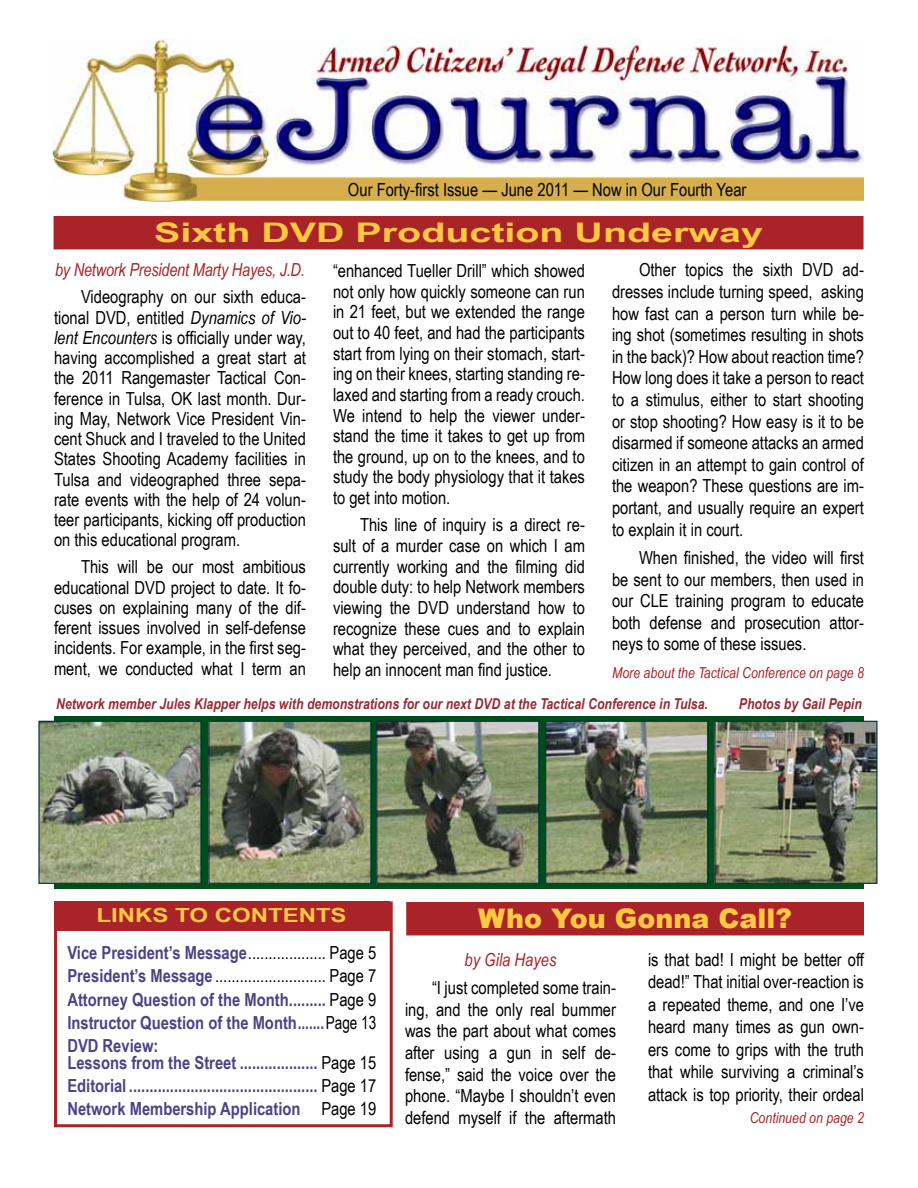
<style>
.page{position:relative;width:918px;height:1188px;background:#fff}
.page>*{position:absolute;margin:0;border:0;box-sizing:border-box;transform-origin:0 0}
.t1{font:700 27px "Arial Narrow";color:#ffc841;scale:1.78 1}
.t2{font:900 27px "Arial";color:#ffc841}
.t3{font:700 19.5px "Arial Narrow";color:#ffc841;scale:1.5 1}
.t4{font:18px/21.6px "Arial Narrow";color:#000;text-align:justify}
.t5{font:700 18px/23.2px "Arial Narrow";color:#4c4287;text-align:justify}
.t6{font:italic 18px "Arial Narrow";letter-spacing:-.01em;color:#a82428}
.t7{font:italic 700 15px "Arial Narrow";color:#962e34}
.t8{font:italic 15px "Arial Narrow";color:#a82428}
.s1{font-style:italic}
.s2{font-weight:400;color:#000}
</style>
<div class="page">
<img style="left:52px;top:39px;width:811px;height:163px">
<div style="left:54px;top:901px;width:339px;height:226px;background:#fff;border:3px solid #a82428"></div>
<div style="left:54px;top:217px;width:809px;height:32px;background:#a82428"></div>
<div style="left:54px;top:216px;width:810px;height:33px;border:1px solid #a82428"></div>
<div style="left:54px;top:901px;width:335px;height:30px;background:#a82428"></div>
<div style="left:407px;top:903px;width:456px;height:32px;background:#a82428"></div>
<div style="left:406px;top:902px;width:458px;height:33px;border:1px solid #a82428"></div>
<div style="left:54px;top:716px;width:810px;height:173px;background:#004d1c"></div>
<img style="left:40px;top:723px;width:160px;height:159px">
<div style="left:38px;top:721px;width:164px;height:163px;border:1px solid #002a3e"></div>
<img style="left:210px;top:723px;width:159px;height:159px">
<div style="left:208px;top:721px;width:163px;height:163px;border:1px solid #002a3e"></div>
<img style="left:378px;top:723px;width:159px;height:159px">
<div style="left:376px;top:721px;width:163px;height:163px;border:1px solid #002a3e"></div>
<img style="left:547px;top:723px;width:159px;height:159px">
<div style="left:545px;top:721px;width:163px;height:163px;border:1px solid #002a3e"></div>
<img style="left:716px;top:723px;width:160px;height:159px">
<div style="left:714px;top:721px;width:164px;height:163px;border:1px solid #002a3e"></div>
<p class="t4" style="left:348px;top:178px;width:400px">Our Forty-first Issue — June 2011 — Now in Our Fourth Year</p>
<h1 class="t1" style="left:154px;top:213px;width:344px">Sixth DVD Production Underway</h1>
<p class="t6" style="left:55px;top:257px;width:251px">by Network President Marty Hayes, J.D.</p>
<p class="t4" style="left:54px;top:286px;width:254px;line-height:20.2px;text-indent:27px">Videography on our sixth educa&shy;tional DVD, entitled <span class="s1">Dynamics of Vio&shy;lent Encounters</span> is officially under way, having accomplished a great start at the 2011 Rangemaster Tactical Con&shy;ference in Tulsa, OK last month. Dur&shy;ing May, Network Vice President Vin&shy;cent Shuck and I traveled to the United States Shooting Academy facilities in Tulsa and videographed three sepa&shy;rate events with the help of 24 volun&shy;teer participants, kicking off production on this educational program.</p>
<p class="t4" style="left:54px;top:556px;width:253px;line-height:20.4px;text-indent:27px">This will be our most ambitious educational DVD project to date. It fo&shy;cuses on explaining many of the dif&shy;ferent issues involved in self-defense incidents. For example, in the first seg&shy;ment, we conducted what I term an</p>
<p class="t4" style="left:333px;top:260px;width:254px;line-height:20.7px">“enhanced Tueller Drill” which showed not only how quickly someone can run in 21 feet, but we extended the range out to 40 feet, and had the participants start from lying on their stomach, start&shy;ing on their knees, starting standing re&shy;laxed and starting from a ready crouch.<br>We intend to help the viewer under&shy;stand the time it takes to get up from the ground, up on to the knees, and to study the body physiology that it takes to get into motion.</p>
<p class="t4" style="left:333px;top:514px;width:254px;line-height:20.7px;text-indent:27px">This line of inquiry is a direct re&shy;sult of a murder case on which I am currently working and the filming did double duty: to help Network members viewing the DVD understand how to recognize these cues and to explain what they perceived, and the other to help an innocent man find justice.</p>
<p class="t4" style="left:612px;top:259px;width:254px;text-indent:27px">Other topics the sixth DVD ad&shy;dresses include turning speed, asking how fast can a person turn while be&shy;ing shot (sometimes resulting in shots in the back)? How about reaction time?<br>How long does it take a person to react to a stimulus, either to start shooting or stop shooting? How easy is it to be disarmed if someone attacks an armed citizen in an attempt to gain control of the weapon? These questions are im&shy;portant, and usually require an expert to explain it in court.</p>
<p class="t4" style="left:612px;top:546px;width:253px;text-indent:27px">When finished, the video will first be sent to our members, then used in our CLE training program to educate both defense and prosecution attor&shy;neys to some of these issues.</p>
<p class="t8" style="left:612px;top:662px;width:253px">More about the Tactical Conference on page 8</p>
<p class="t7" style="left:56px;top:692px;width:653px">Network member Jules Klapper helps with demonstrations for our next DVD at the Tactical Conference in Tulsa.</p>
<p class="t7" style="left:739px;top:692px;width:125px">Photos by Gail Pepin</p>
<p class="t3" style="left:97px;top:901px;width:168px">LINKS TO CONTENTS</p>
<h1 class="t2" style="left:478px;top:899px;width:315px">Who You Gonna Call?</h1>
<p class="t5" style="left:67px;top:940px;width:311px">Vice President’s Message<span class="s2">................... Page 5<br></span>President’s Message <span class="s2">........................... Page 7<br></span>Attorney Question of the Month......... <span class="s2">Page 9<br></span>Instructor Question of the Month.......<span class="s2">Page 13<br></span>DVD Review:</p>
<p class="t5" style="left:67px;top:1050px;width:310px">Lessons from the Street ................... <span class="s2">Page 15<br></span>Editorial .............................................. <span class="s2">Page 17<br></span>Network Membership Application <span class="s2">Page 19</span></p>
<p class="t4" style="left:648px;top:948px;width:218px;line-height:22.5px">is that bad! I might be better off dead!” That initial over-reaction is a repeated theme, and one I’ve heard many times as gun own&shy;ers come to grips with the truth that while surviving a criminal’s attack is top priority, their ordeal</p>
<p class="t8" style="left:750px;top:1107px;width:116px">Continued on page 2</p>
<p class="t6" style="left:465px;top:947px;width:93px">by Gila Hayes</p>
<p class="t4" style="left:405px;top:976px;width:213px;text-indent:27px">“I just completed some train&shy;ing, and the only real bummer was the part about what comes after using a gun in self de&shy;fense,” said the voice over the phone. “Maybe I shouldn’t even defend myself if the aftermath</p>
</div>
